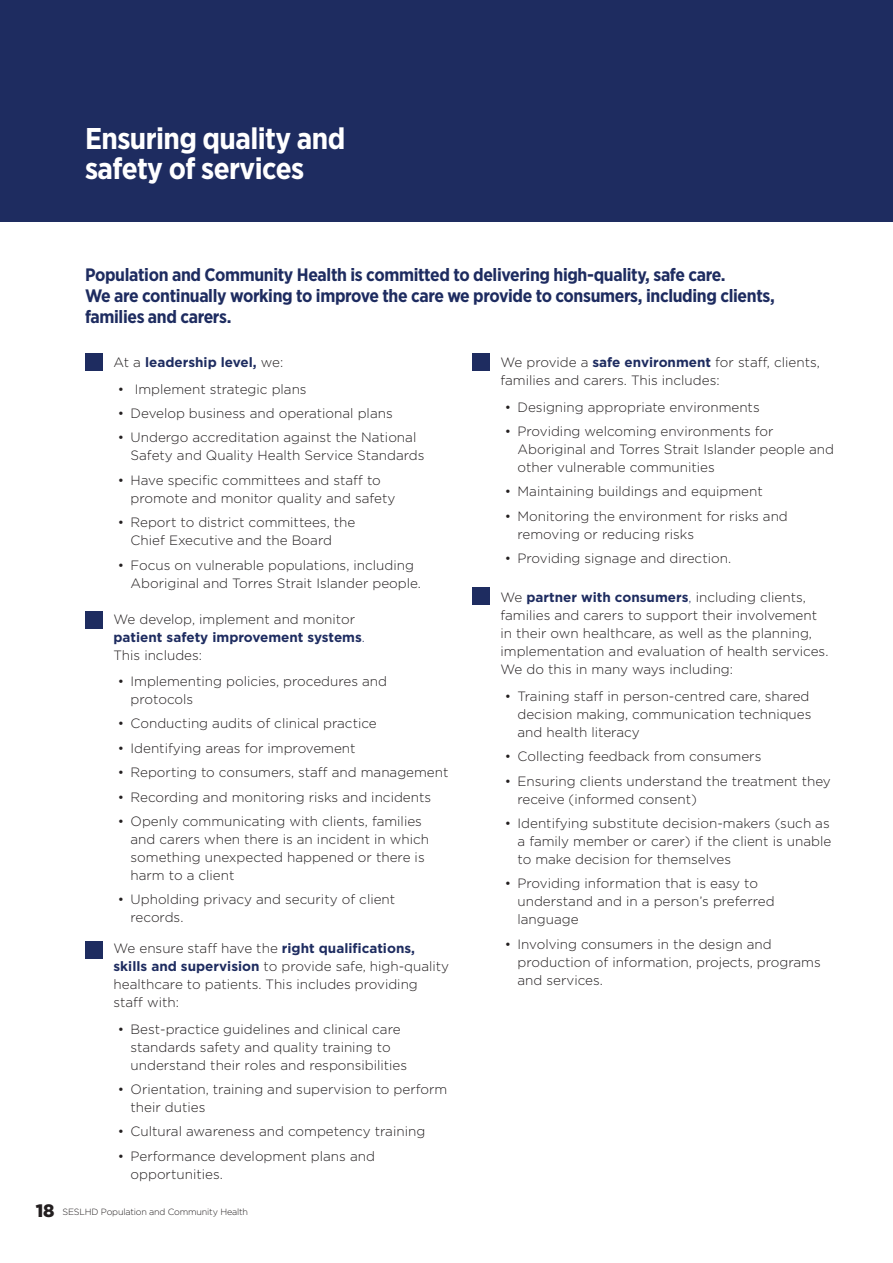
<style>
.page{position:relative;width:893px;height:1263px;background:#fff}
.page>*{position:absolute;margin:0;border:0;box-sizing:border-box;transform-origin:0 0}
.t1{font:700 30px/30px "Gotham Narrow";letter-spacing:-.02em;color:#fff}
.t2{font:700 18px/21px "Gotham Narrow";letter-spacing:-.02em;color:#1e2c60}
.t3{font:300 13.5px/18px "Gotham";color:#231f20}
.t4{font:700 13.5px "Gotham";color:#1e2c60}
.t5{font:300 9px "Gotham";letter-spacing:-.02em;color:#231f20}
.s1{font-weight:300;color:#231f20}
.s2{font-weight:700;color:#1e2c60}
.s3{color:#1e2c60}
.s4{font-weight:900;font-size:18px}
</style>
<div class="page">
<div style="left:0;top:0;width:893px;height:221px;background:#1e2c60"></div>
<div style="left:472px;top:588px;width:17px;height:17px;background:#1e2c60"></div>
<div style="left:472px;top:354px;width:17px;height:17px;background:#1e2c60"></div>
<div style="left:85px;top:354px;width:17px;height:17px;background:#1e2c60"></div>
<div style="left:85px;top:611px;width:17px;height:17px;background:#1e2c60"></div>
<div style="left:85px;top:941px;width:17px;height:17px;background:#1e2c60"></div>
<h1 class="t1" style="left:85px;top:123px;width:262px">Ensuring quality and safety of services</h1>
<h2 class="t2" style="left:85px;top:264px;width:691px">Population and Community Health is committed to delivering high-quality, safe care.<br>We are continually working to improve the care we provide to consumers, including clients, families and carers.</h2>
<p class="t4" style="left:114px;top:353px;width:171px"><span class="s1">At a</span> leadership level, <span class="s1">we:</span></p>
<p class="t3" style="left:118px;top:379px;width:190px">• Implement strategic plans</p>
<p class="t3" style="left:118px;top:404px;width:276px">• Develop business and operational plans</p>
<p class="t3" style="left:131px;top:428px;width:295px;text-indent:-13px">• Undergo accreditation against the National<br>Safety and Quality Health Service Standards</p>
<p class="t3" style="left:131px;top:471px;width:266px;text-indent:-13px">• Have specific committees and staff to promote and monitor quality and safety</p>
<p class="t3" style="left:131px;top:513px;width:226px;text-indent:-13px">• Report to district committees, the<br>Chief Executive and the Board</p>
<p class="t3" style="left:131px;top:555px;width:292px;text-indent:-13px">• Focus on vulnerable populations, including<br>Aboriginal and Torres Strait Islander people.</p>
<p class="t3" style="left:114px;top:609px;width:253px">We develop, implement and monitor <span class="s2">patient safety improvement systems</span><span class="s3">.<br></span>This includes:</p>
<p class="t3" style="left:131px;top:672px;width:258px;text-indent:-13px">• Implementing policies, procedures and protocols</p>
<p class="t3" style="left:118px;top:714px;width:261px">• Conducting audits of clinical practice</p>
<p class="t3" style="left:118px;top:739px;width:239px">• Identifying areas for improvement</p>
<p class="t3" style="left:118px;top:763px;width:332px">• Reporting to consumers, staff and management</p>
<p class="t3" style="left:118px;top:787px;width:315px">• Recording and monitoring risks and incidents</p>
<p class="t3" style="left:131px;top:812px;width:300px;text-indent:-13px">• Openly communicating with clients, families and carers when there is an incident in which something unexpected happened or there is harm to a client</p>
<p class="t3" style="left:131px;top:890px;width:266px;text-indent:-13px">• Upholding privacy and security of client records.</p>
<p class="t3" style="left:114px;top:939px;width:337px">We ensure staff have the <span class="s2">right qualifications, skills and supervision</span> to provide safe, high-quality healthcare to patients. This includes providing staff with:</p>
<p class="t3" style="left:131px;top:1019px;width:278px;text-indent:-13px">• Best-practice guidelines and clinical care standards safety and quality training to understand their roles and responsibilities</p>
<p class="t3" style="left:131px;top:1080px;width:318px;text-indent:-13px">• Orientation, training and supervision to perform their duties</p>
<p class="t3" style="left:118px;top:1122px;width:309px">• Cultural awareness and competency training</p>
<p class="t3" style="left:131px;top:1146px;width:246px;text-indent:-13px">• Performance development plans and opportunities.</p>
<p class="t5" style="left:36px;top:1206px;width:214px"><span class="s4">18</span> SESLHD Population and Community Health</p>
<p class="t3" style="left:500px;top:353px;width:321px">We provide a <span class="s2">safe environment</span> for staff, clients, families and carers. This includes:</p>
<p class="t3" style="left:505px;top:397px;width:256px">• Designing appropriate environments</p>
<p class="t3" style="left:517px;top:422px;width:318px;text-indent:-13px">• Providing welcoming environments for<br>Aboriginal and Torres Strait Islander people and other vulnerable communities</p>
<p class="t3" style="left:505px;top:482px;width:260px">• Maintaining buildings and equipment</p>
<p class="t3" style="left:517px;top:507px;width:272px;text-indent:-13px">• Monitoring the environment for risks and removing or reducing risks</p>
<p class="t3" style="left:505px;top:549px;width:228px">• Providing signage and direction.</p>
<p class="t3" style="left:500px;top:588px;width:329px">We <span class="s2">partner with consumers</span><span class="s3">,</span> including clients, families and carers to support their involvement in their own healthcare, as well as the planning, implementation and evaluation of health services.<br>We do this in many ways including:</p>
<p class="t3" style="left:517px;top:687px;width:295px;text-indent:-13px">• Training staff in person-centred care, shared decision making, communication techniques and health literacy</p>
<p class="t3" style="left:505px;top:747px;width:258px">• Collecting feedback from consumers</p>
<p class="t3" style="left:517px;top:771px;width:315px;text-indent:-13px">• Ensuring clients understand the treatment they receive (informed consent)</p>
<p class="t3" style="left:517px;top:814px;width:315px;text-align:justify;text-indent:-13px">• Identifying substitute decision-makers (such as a family member or carer) if the client is unable to make decision for themselves</p>
<p class="t3" style="left:517px;top:874px;width:259px;text-indent:-13px">• Providing information that is easy to understand and in a person’s preferred language</p>
<p class="t3" style="left:517px;top:935px;width:305px;text-indent:-13px">• Involving consumers in the design and production of information, projects, programs and services.</p>
</div>
